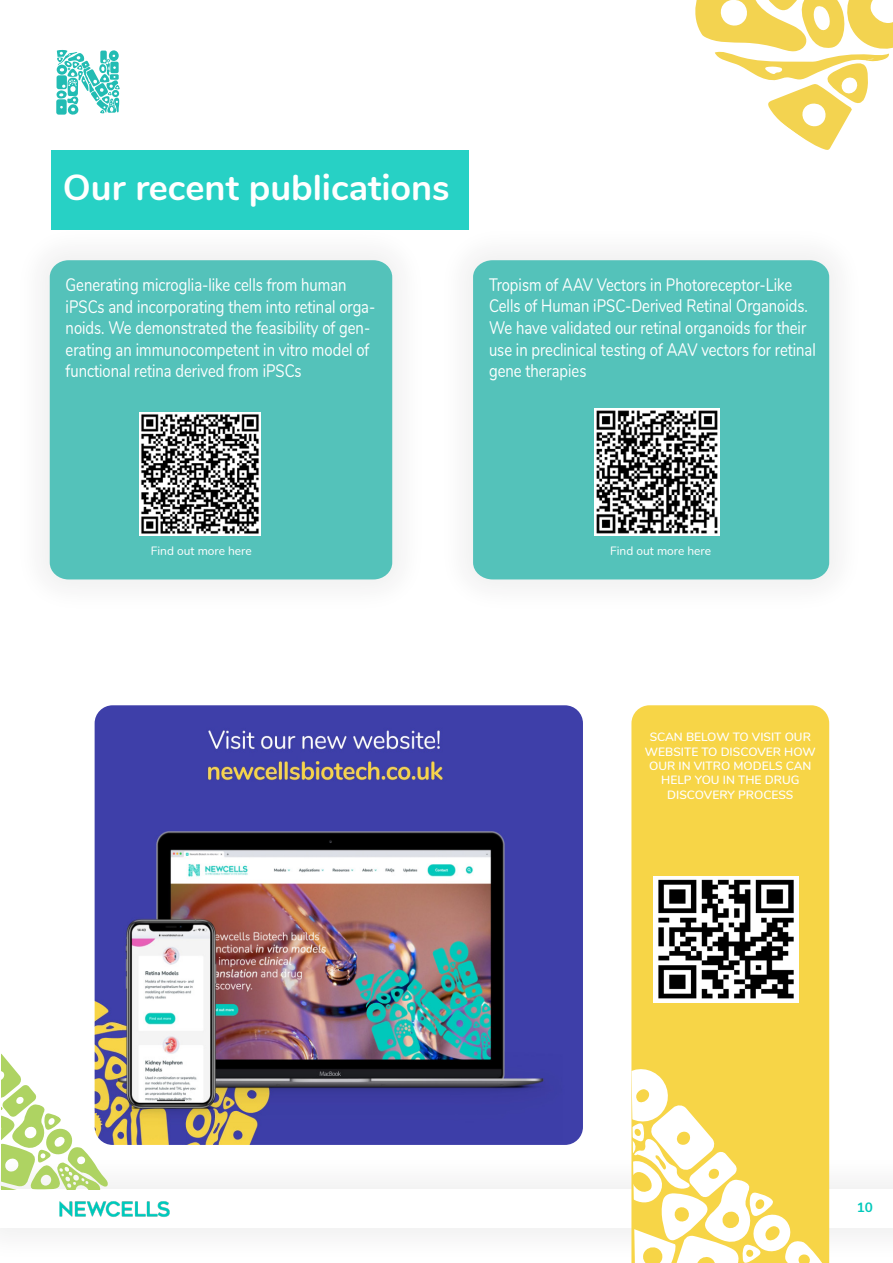
<style>
.page{position:relative;width:893px;height:1263px;background:#fff}
.page>*{position:absolute;margin:0;border:0;box-sizing:border-box;transform-origin:0 0}
.t1{font:700 36px "Nunito";color:#fff}
.t2{font:18px/21.6px "Nunito";color:#fff;scale:.82 1}
.t3{font:700 13.5px "Nunito";color:#00c9bb}
.t4{font:600 12px/14.4px "Nunito";color:#fff;text-align:center}
.t5{font:12px "Nunito";color:#fff}
</style>
<div class="page">
<div style="left:437px;top:224px;width:429px;height:392px;background:#fbfbfb"></div>
<div style="left:473px;top:260px;width:356px;height:319px;background:#54c2ba"></div>
<div style="left:41px;top:141px;width:438px;height:98px;background:#fff"></div>
<div style="left:51px;top:150px;width:418px;height:79px;background:#27d1c5"></div>
<div style="left:0;top:1153px;width:893px;height:110px;background:#fafafa"></div>
<div style="left:0;top:1189px;width:893px;height:38px;background:#fff"></div>
<svg style="left:1px;top:1052px;width:107px;height:137px"></svg>
<img style="left:59px;top:1201px;width:111px;height:16px">
<svg style="left:56px;top:50px;width:64px;height:65px"></svg>
<div style="left:631px;top:705px;width:198px;height:358px;background:#f7d547"></div>
<svg style="left:631px;top:1063px;width:199px;height:200px"></svg>
<img style="left:653px;top:876px;width:145px;height:126px">
<img style="left:95px;top:705px;width:488px;height:440px">
<svg style="left:695px;top:0;width:198px;height:150px"></svg>
<div style="left:14px;top:224px;width:414px;height:392px;background:#fafafa"></div>
<div style="left:50px;top:260px;width:342px;height:319px;background:#54c2ba"></div>
<img style="left:140px;top:413px;width:120px;height:123px">
<img style="left:595px;top:408px;width:124px;height:127px">
<p class="t1" style="left:63px;top:161px;width:388px">Our recent publications</p>
<p class="t2" style="left:66px;top:273px;width:379px">Generating microglia-like cells from human iPSCs and incorporating them into retinal orga&shy;noids. We demonstrated the feasibility of gen&shy;erating an immunocompetent in vitro model of functional retina derived from iPSCs</p>
<p class="t2" style="left:489px;top:273px;width:400px">Tropism of AAV Vectors in Photoreceptor-Like Cells of Human iPSC-Derived Retinal Organoids.<br>We have validated our retinal organoids for their use in preclinical testing of AAV vectors for retinal gene therapies</p>
<p class="t5" style="left:151px;top:542px;width:102px">Find out more here</p>
<p class="t5" style="left:610px;top:542px;width:102px">Find out more here</p>
<p class="t4" style="left:645px;top:729px;width:172px">SCAN BELOW TO VISIT OUR<br>WEBSITE TO DISCOVER HOW<br>OUR IN VITRO MODELS CAN<br>HELP YOU IN THE DRUG<br>DISCOVERY PROCESS</p>
<p class="t3" style="left:857px;top:1197px;width:18px">10</p>
</div>
